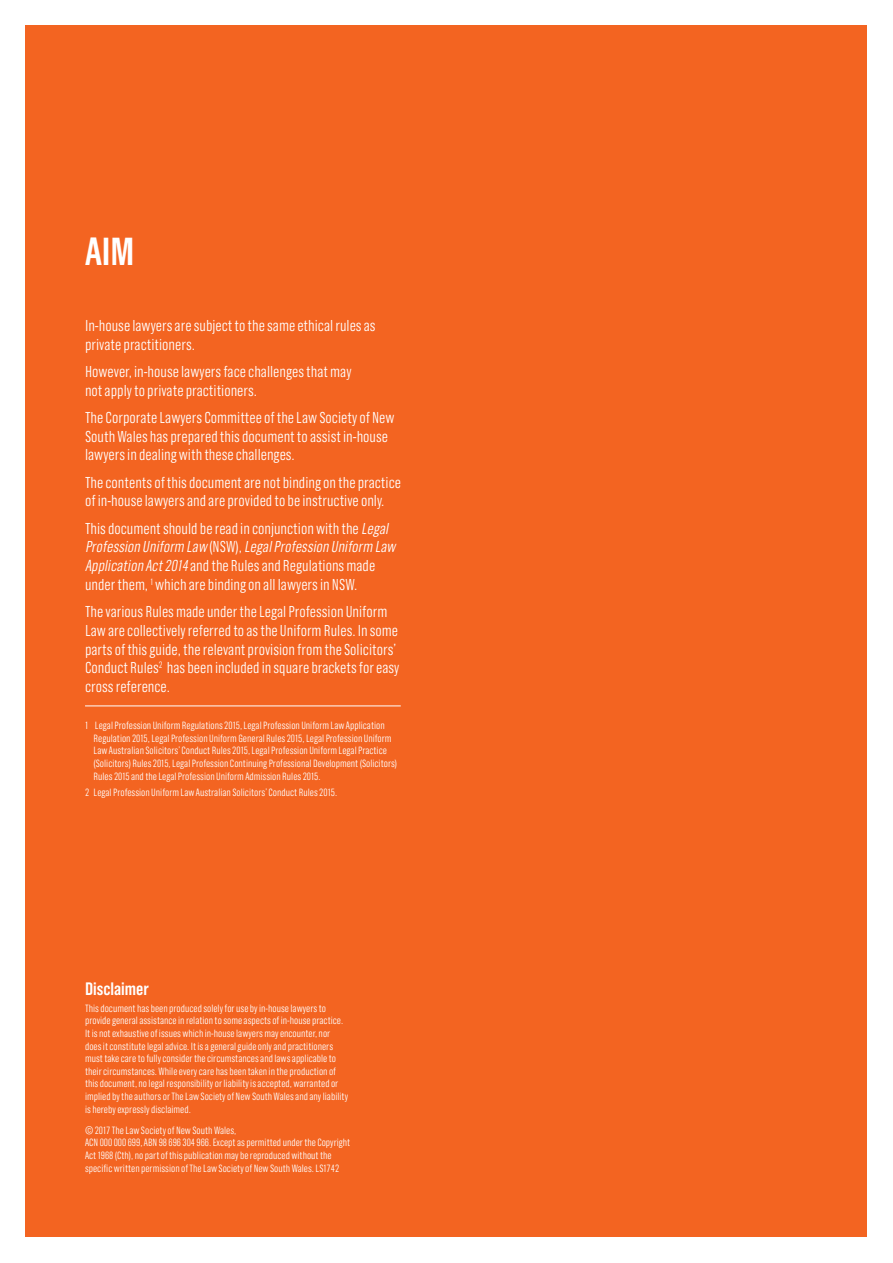
<style>
.page{position:relative;width:893px;height:1263px;background:#fff}
.page>*{position:absolute;margin:0;border:0;box-sizing:border-box;transform-origin:0 0}
.HEADLINE_ORANGE{font:600 39px "Grotzec Head Condensed";color:#fff}
.t1{font:600 18px "Grotzec Head Condensed";color:#fff}
.SUBHEAD{font:300 15.75px/18.8px "Grotzec Head Condensed";color:#fff}
.Paragraph_Style_6{font:300 10.5px/12.6px "Grotzec Head Condensed";color:#fff}
.s1{font-style:italic}
</style>
<div class="page">
<div style="left:26px;top:26px;width:841px;height:1211px;background:#f36421"></div>
<hr style="left:85px;top:705px;width:316px;height:1px;background:#fff">
<p class="HEADLINE_ORANGE" style="left:85px;top:230px;width:51px">AIM</p>
<p class="SUBHEAD" style="left:85px;top:316px;width:292px">In-house lawyers are subject to the same ethical rules as private practitioners.</p>
<p class="SUBHEAD" style="left:85px;top:362px;width:268px">However, in-house lawyers face challenges that may not apply to private practitioners.</p>
<p class="SUBHEAD" style="left:85px;top:408px;width:311px">The Corporate Lawyers Committee of the Law Society of New<br>South Wales has prepared this document to assist in-house lawyers in dealing with these challenges.</p>
<p class="SUBHEAD" style="left:85px;top:473px;width:317px">The contents of this document are not binding on the practice of in-house lawyers and are provided to be instructive only.</p>
<p class="SUBHEAD" style="left:85px;top:519px;width:315px">This document should be read in conjunction with the <span class="s1">Legal Profession Uniform Law</span> ( N S W ) , <span class="s1">LegalProfession Uniform Law Application Act2014</span> and the Rules and Regulations made under them, <sup>1</sup> which are binding on all lawyers in NSW.</p>
<p class="SUBHEAD" style="left:85px;top:602px;width:316px">The various Rules made under the Legal Profession Uniform Law are collectively referred to as the Uniform Rules. In some parts of this guide, the relevant provision from the Solicitors’ Conduct Rules<sup>2</sup> has been included in square brackets for easy cross reference.</p>
<p class="Paragraph_Style_6" style="left:94px;top:719px;width:305px;text-indent:-9px">1 Legal Profession Uniform Regulations 2015, Legal Profession Uniform Law Application Regulation 2015, Legal Profession Uniform General Rules 2015, Legal Profession Uniform Law Australian Solicitors’ Conduct Rules 2015, Legal Profession Uniform Legal Practice (Solicitors) Rules 2015, Legal Profession Continuing Professional Development (Solicitors)<br>Rules 2015 and the Legal Profession Uniform Admission Rules 2015.</p>
<p class="Paragraph_Style_6" style="left:85px;top:786px;width:254px">2 Legal Profession Uniform Law Australian Solicitors’ Conduct Rules 2015.</p>
<p class="t1" style="left:85px;top:978px;width:65px">Disclaimer</p>
<p class="Paragraph_Style_6" style="left:85px;top:1002px;width:265px">This document has been produced solely for use by in-house lawyers to provide general assistance in relation to some aspects of in-house practice.<br>It is not exhaustive of issues which in-house lawyers may encounter, nor does it constitute legal advice. It is a general guide only and practitioners must take care to fully consider the circumstances and laws applicable to their circumstances. While every care has been taken in the production of this document, no legal responsibility or liability is accepted, warranted or implied by the authors or The Law Society of New South Wales and any liability is hereby expressly disclaimed.</p>
<p class="Paragraph_Style_6" style="left:85px;top:1124px;width:267px">© 2017 The Law Society of New South Wales,<br>ACN 000 000 699, ABN 98 696 304 966. Except as permitted under the Copyright Act 1968 (Cth), no part of this publication may be reproduced without the specific written permission of The Law Society of New South Wales. LS1742</p>
</div>
